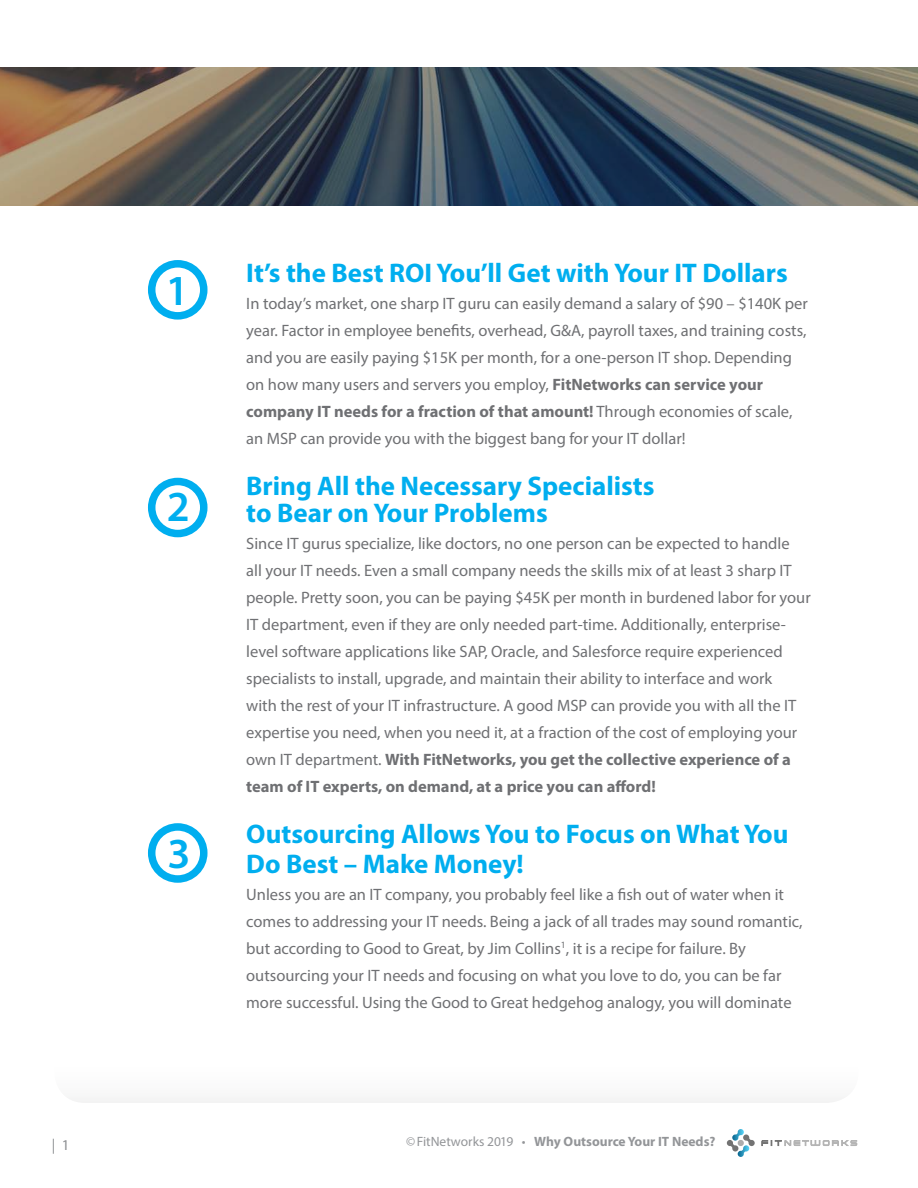
<style>
.page{position:relative;width:918px;height:1188px;background:#fff}
.page>*{position:absolute;margin:0;border:0;box-sizing:border-box;transform-origin:0 0}
.t1{font:600 43.05px "Myriad Pro";color:#00aeef}
.t2{font:700 27px/27px "Myriad Pro";color:#00aeef}
.t3{font:16.5px/27px "Myriad Pro";color:#6f7073}
.t4{font:15px "Myriad Pro";color:#8b8d90}
.t5{font:700 13.5px "Myriad Pro";color:#939598}
.s1{font-weight:700}
.s2{font-weight:400}
</style>
<div class="page">
<svg style="left:762px;top:1140px;width:95px;height:6px"></svg>
<svg style="left:727px;top:1129px;width:28px;height:28px"></svg>
<div style="left:148px;top:260px;width:60px;height:60px;border:8px solid #00aeef;border-radius:50%"></div>
<div style="left:148px;top:478px;width:60px;height:59px;border:8px solid #00aeef;border-radius:50%"></div>
<div style="left:148px;top:823px;width:60px;height:60px;border:8px solid #00aeef;border-radius:50%"></div>
<svg style="left:0;top:67px;width:918px;height:138px;background:#51575b"></svg>
<p class="t1" style="left:166px;top:263px;width:25px">1</p>
<p class="t1" style="left:167px;top:479px;width:25px">2</p>
<p class="t1" style="left:167px;top:826px;width:25px">3</p>
<p class="t2" style="left:246px;top:258px;width:543px">It’s the Best ROI You’ll Get with Your IT Dollars</p>
<p class="t3" style="left:246px;top:290px;width:563px">In today’s market, one sharp IT guru can easily demand a salary of $90 – $140K per year. Factor in employee benefits, overhead, G&amp;A, payroll taxes, and training costs, and you are easily paying $15K per month, for a one-person IT shop. Depending on how many users and servers you employ, <span class="s1">FitNetworks can service your company IT needs for a fraction of that amount!</span> Through economies of scale, an MSP can provide you with the biggest bang for your IT dollar!</p>
<p class="t2" style="left:246px;top:471px;width:410px">Bring All the Necessary Specialists to Bear on Your Problems</p>
<p class="t3" style="left:246px;top:530px;width:566px">Since IT gurus specialize, like doctors, no one person can be expected to handle<br>all your IT needs. Even a small company needs the skills mix of at least 3 sharp IT people. Pretty soon, you can be paying $45K per month in burdened labor for your IT department, even if they are only needed part-time. Additionally, enterprise&shy;level software applications like SAP, Oracle, and Salesforce require experienced specialists to install, upgrade, and maintain their ability to interface and work<br>with the rest of your IT infrastructure. A good MSP can provide you with all the IT expertise you need, when you need it, at a fraction of the cost of employing your own IT department. <span class="s1">With FitNetworks, you get the collective experience of a team of IT experts, on demand, at a price you can afford!</span></p>
<p class="t2" style="left:246px;top:818px;width:544px;line-height:30px">Outsourcing Allows You to Focus on What You<br>Do Best – Make Money!</p>
<p class="t3" style="left:246px;top:881px;width:558px">Unless you are an IT company, you probably feel like a fish out of water when it comes to addressing your IT needs. Being a jack of all trades may sound romantic, but according to Good to Great, by Jim Collins<sup>1</sup>, it is a recipe for failure. By outsourcing your IT needs and focusing on what you love to do, you can be far more successful. Using the Good to Great hedgehog analogy, you will dominate</p>
<p class="t4" style="left:52px;top:1135px;width:19px">| 1</p>
<p class="t5" style="left:406px;top:1132px;width:311px"><span class="s2">© FitNetworks 2019 •</span> Why Outsource Your IT Needs?</p>
</div>
